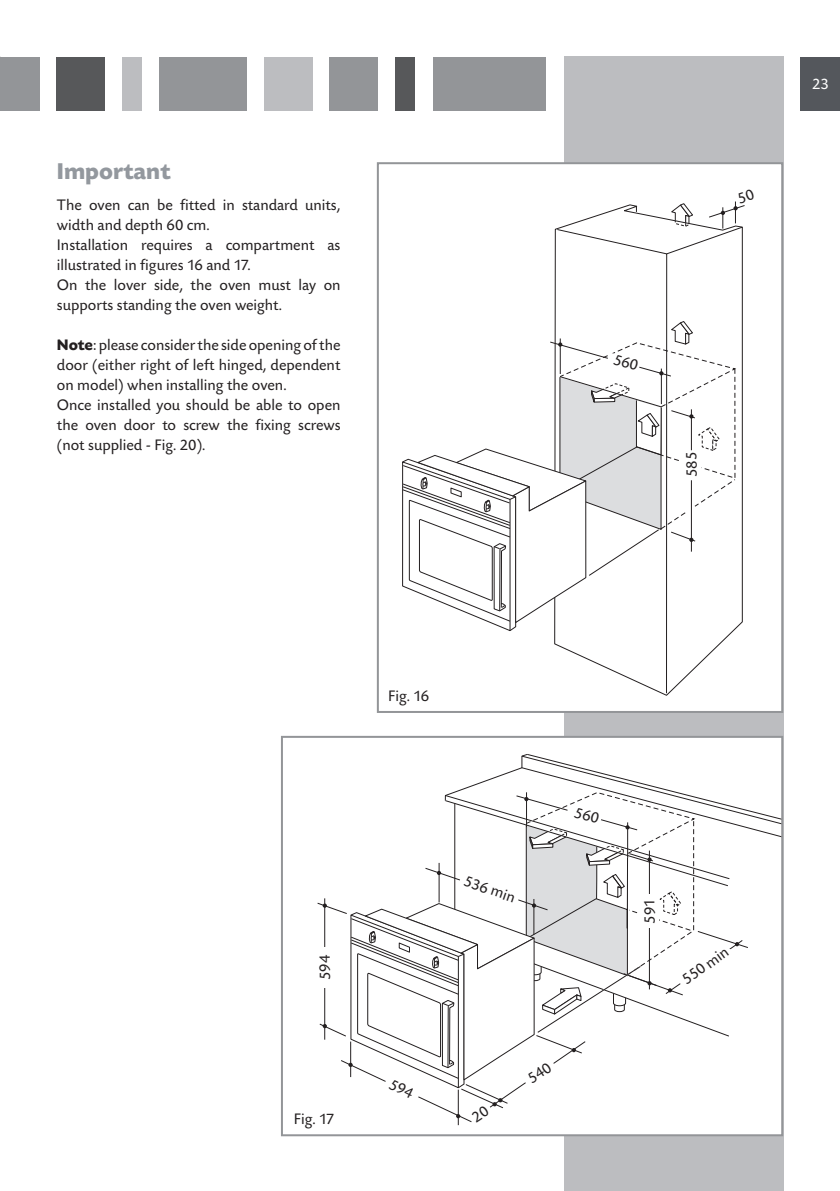
<style>
.page{position:relative;width:840px;height:1191px;background:#fff}
.page>*{position:absolute;margin:0;border:0;box-sizing:border-box;transform-origin:0 0}
.t1{font:700 24px "Today SBOP";color:#93989e}
.t2{font:16px/20px "Today SBOP";color:#231f20}
.t3{font:16px "Today SBOP";color:#fff}
.s1{font-weight:700}
</style>
<div class="page">
<div style="left:0;top:57px;width:40px;height:53px;background:#939598"></div>
<div style="left:56px;top:57px;width:48px;height:53px;background:#57585a"></div>
<div style="left:122px;top:57px;width:20px;height:53px;background:#bcbdc0"></div>
<div style="left:159px;top:57px;width:88px;height:53px;background:#939598"></div>
<div style="left:264px;top:57px;width:49px;height:53px;background:#bcbdc0"></div>
<div style="left:328px;top:57px;width:49px;height:53px;background:#939598"></div>
<div style="left:563px;top:57px;width:219px;height:1134px;background:#bcbdc0"></div>
<div style="left:395px;top:57px;width:19px;height:53px;background:#57585a"></div>
<div style="left:432px;top:57px;width:113px;height:53px;background:#939598"></div>
<div style="left:800px;top:57px;width:39px;height:53px;background:#54575c"></div>
<div style="left:282px;top:737px;width:499px;height:398px;background:#fff"></div>
<div style="left:377px;top:163px;width:404px;height:549px;background:#fff"></div>
<svg style="left:554px;top:204px;width:188px;height:492px"></svg>
<svg style="left:556px;top:228px;width:111px;height:466px"></svg>
<div style="left:376px;top:162px;width:406px;height:551px;border:2px solid #939598"></div>
<svg style="left:317px;top:754px;width:464px;height:437px"></svg>
<svg style="left:402px;top:321px;width:334px;height:311px"></svg>
<svg style="left:665px;top:201px;width:80px;height:54px"></svg>
<h1 class="t1" style="left:57px;top:158px;width:115px">Important</h1>
<p class="t2" style="left:57px;top:195px;width:285px">The oven can be fitted in standard units, width and depth 60 cm.<br>Installation requires a compartment as illustrated in figures 16 and 17.<br>On the lover side, the oven must lay on supports standing the oven weight.</p>
<p class="t2" style="left:57px;top:335px;width:285px"><span class="s1">Note</span>: please consider the side opening of the door (either right of left hinged, dependent on model) when installing the oven.<br>Once installed you should be able to open the oven door to screw the fixing screws (not supplied - Fig. 20).</p>
<p class="t2" style="left:388px;top:686px;width:43px">Fig. 16</p>
<p class="t2" style="left:315px;top:980px;width:27px;rotate:-90deg">594</p>
<p class="t2" style="left:294px;top:1109px;width:42px">Fig. 17</p>
<p class="t2" style="left:467px;top:871px;width:55px;rotate:19deg">536 min</p>
<p class="t3" style="left:811px;top:75px;width:18px">23</p>
<p class="t2" style="left:681px;top:477px;width:27px;rotate:-90deg">585</p>
<p class="t2" style="left:639px;top:923px;width:27px;rotate:-90deg">591</p>
<p class="t2" style="left:677px;top:973px;width:55px;rotate:-36deg">550 min</p>
</div>
